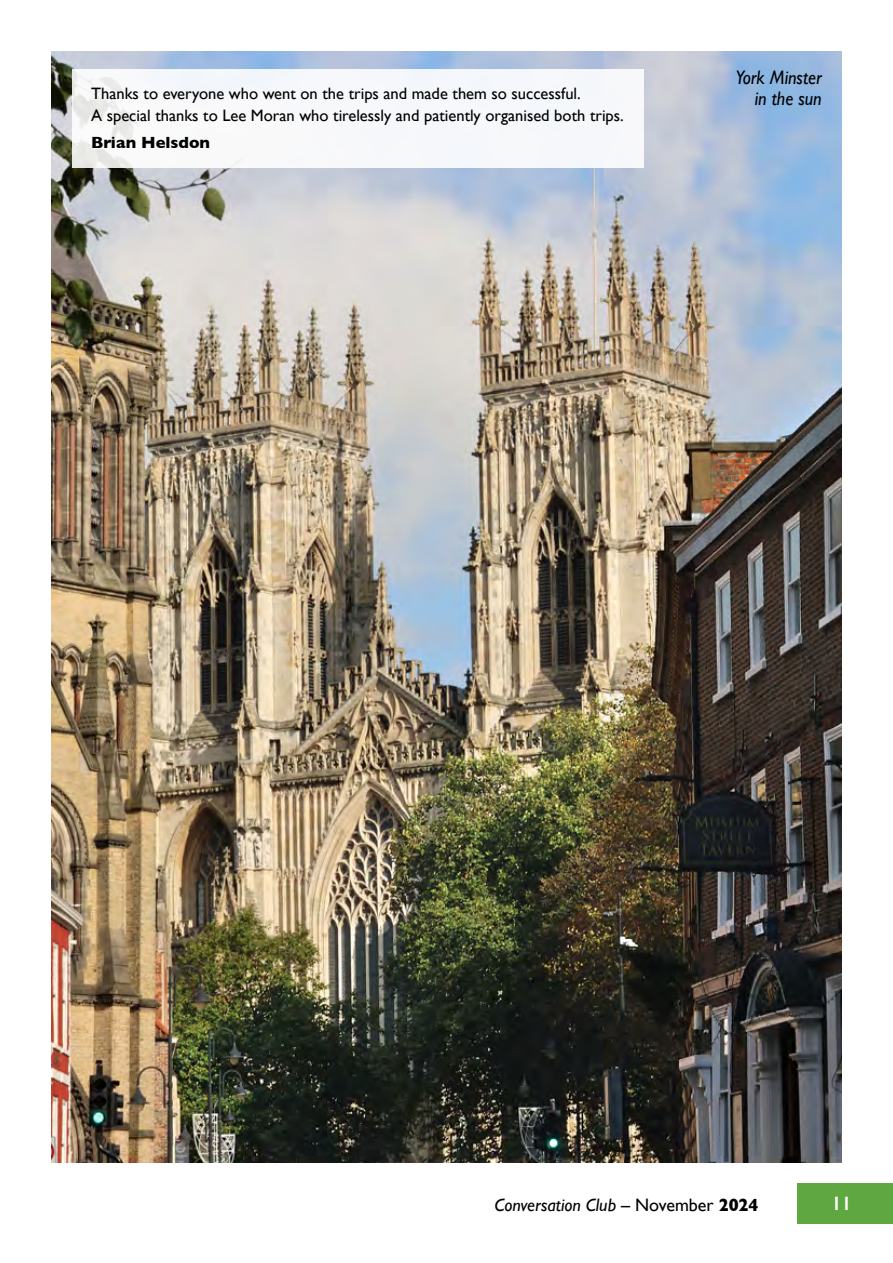
<style>
.page{position:relative;width:893px;height:1263px;background:#fff}
.page>*{position:absolute;margin:0;border:0;box-sizing:border-box;transform-origin:0 0}
.t1{font:italic 19.5px/21px "Gill Sans";color:#000;text-align:right;scale:.93 1}
.t2{font:600 19.5px "Gill Sans";color:#fff}
.t3{font:italic 18px "Gill Sans";color:#000}
.t4{font:16.5px/22.5px "Gill Sans";color:#000}
.t5{font:700 16.5px "Gill Sans";color:#000}
.s1{font-style:normal}
.s2{font-weight:700;font-style:normal}
</style>
<div class="page">
<div style="left:798px;top:1182px;width:95px;height:41px;background:#5fa841"></div>
<img style="left:51px;top:51px;width:791px;height:1111px">
<div style="left:72px;top:69px;width:572px;height:99px;background:#f6f8fa"></div>
<p class="t4" style="left:91px;top:82px;width:534px">Thanks to everyone who went on the trips and made them so successful.<br>A special thanks to Lee Moran who tirelessly and patiently organised both trips.</p>
<p class="t5" style="left:91px;top:129px;width:120px">Brian Helsdon</p>
<p class="t1" style="left:735px;top:67px;width:94px">York Minster in the sun</p>
<p class="t3" style="left:494px;top:1194px;width:266px">Conversation Club <span class="s1">– November</span> <span class="s2">2024</span></p>
<p class="t2" style="left:831px;top:1192px;width:22px">11</p>
</div>
